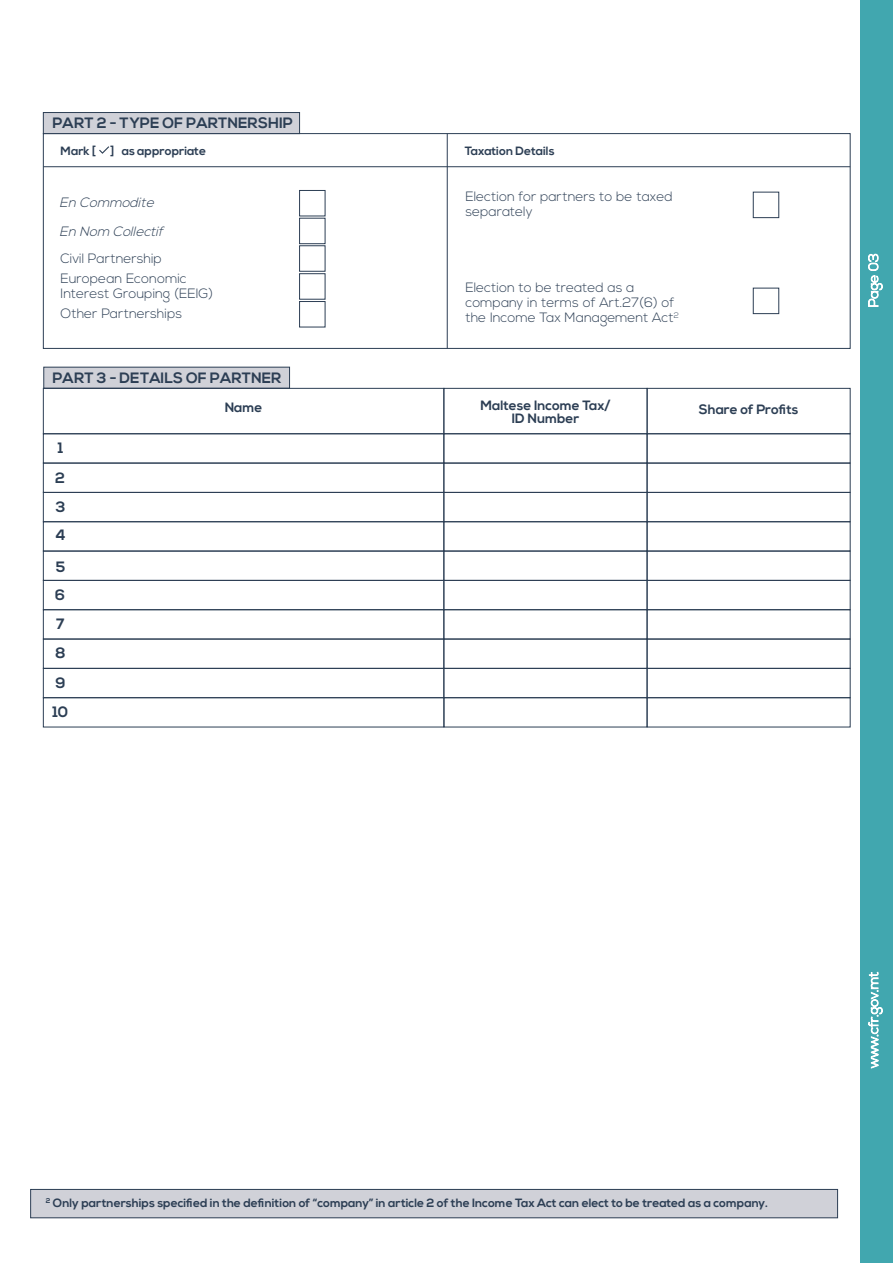
<style>
.page{position:relative;width:893px;height:1263px;background:#fff}
.page>*{position:absolute;margin:0;border:0;box-sizing:border-box;transform-origin:0 0}
.t1{font:15px/29.4px "Nexa Bold MLT";color:#2c3e54}
.t2{font:13.5px/15px "Nexa Light MLT";color:#2c3e54}
.t3{font:13.5px/13.5px "Nexa Bold MLT";color:#2c3e54;text-align:center}
.t4{font:13.5px/28.2px "Nexa Light Italic MLT";color:#2c3e54}
.t5{font:12px "Nexa Bold MLT";color:#2c3e54}
</style>
<div class="page">
<div style="left:860px;top:0;width:33px;height:1263px;background:#41a7af"></div>
<div style="left:31px;top:1189px;width:807px;height:29px;background:#d0d1d8"></div>
<div style="left:31px;top:1189px;width:807px;height:29px;border:1px solid #2c3e54"></div>
<div style="left:43px;top:133px;width:807px;height:216px;border:1px solid #2c3e54"></div>
<svg style="left:43px;top:112px;width:257px;height:22px"></svg>
<div style="left:44px;top:367px;width:246px;height:21px;background:#d0d1d8"></div>
<div style="left:44px;top:367px;width:246px;height:21px;border:1px solid #2c3e54"></div>
<svg style="left:99px;top:146px;width:10px;height:8px"></svg>
<div style="left:444px;top:388px;width:203px;height:46px;border:1px solid #2c3e54"></div>
<div style="left:647px;top:388px;width:203px;height:46px;border:1px solid #2c3e54"></div>
<div style="left:43px;top:388px;width:401px;height:46px;border:1px solid #2c3e54"></div>
<div style="left:43px;top:463px;width:401px;height:30px;border:1px solid #2c3e54"></div>
<div style="left:43px;top:492px;width:401px;height:30px;border:1px solid #2c3e54"></div>
<div style="left:43px;top:521px;width:401px;height:30px;border:1px solid #2c3e54"></div>
<div style="left:444px;top:463px;width:203px;height:30px;border:1px solid #2c3e54"></div>
<div style="left:444px;top:492px;width:203px;height:30px;border:1px solid #2c3e54"></div>
<div style="left:444px;top:521px;width:203px;height:30px;border:1px solid #2c3e54"></div>
<div style="left:647px;top:463px;width:203px;height:30px;border:1px solid #2c3e54"></div>
<div style="left:647px;top:492px;width:203px;height:30px;border:1px solid #2c3e54"></div>
<div style="left:647px;top:521px;width:203px;height:30px;border:1px solid #2c3e54"></div>
<div style="left:43px;top:551px;width:401px;height:30px;border:1px solid #2c3e54"></div>
<div style="left:43px;top:580px;width:401px;height:30px;border:1px solid #2c3e54"></div>
<div style="left:43px;top:609px;width:401px;height:30px;border:1px solid #2c3e54"></div>
<div style="left:43px;top:639px;width:401px;height:29px;border:1px solid #2c3e54"></div>
<div style="left:444px;top:551px;width:203px;height:30px;border:1px solid #2c3e54"></div>
<div style="left:444px;top:580px;width:203px;height:30px;border:1px solid #2c3e54"></div>
<div style="left:444px;top:609px;width:203px;height:30px;border:1px solid #2c3e54"></div>
<div style="left:444px;top:639px;width:203px;height:29px;border:1px solid #2c3e54"></div>
<div style="left:647px;top:551px;width:203px;height:30px;border:1px solid #2c3e54"></div>
<div style="left:647px;top:580px;width:203px;height:30px;border:1px solid #2c3e54"></div>
<div style="left:647px;top:609px;width:203px;height:30px;border:1px solid #2c3e54"></div>
<div style="left:647px;top:639px;width:203px;height:29px;border:1px solid #2c3e54"></div>
<div style="left:43px;top:668px;width:401px;height:30px;border:1px solid #2c3e54"></div>
<div style="left:43px;top:697px;width:401px;height:30px;border:1px solid #2c3e54"></div>
<div style="left:444px;top:668px;width:203px;height:30px;border:1px solid #2c3e54"></div>
<div style="left:444px;top:697px;width:203px;height:30px;border:1px solid #2c3e54"></div>
<div style="left:647px;top:668px;width:203px;height:30px;border:1px solid #2c3e54"></div>
<div style="left:647px;top:697px;width:203px;height:30px;border:1px solid #2c3e54"></div>
<div style="left:299px;top:190px;width:26px;height:26px;border:1px solid #2c3e54"></div>
<div style="left:299px;top:218px;width:26px;height:26px;border:1px solid #2c3e54"></div>
<div style="left:753px;top:192px;width:26px;height:26px;border:1px solid #2c3e54"></div>
<div style="left:753px;top:288px;width:26px;height:26px;border:1px solid #2c3e54"></div>
<div style="left:299px;top:273px;width:26px;height:26px;border:1px solid #2c3e54"></div>
<div style="left:299px;top:301px;width:26px;height:26px;border:1px solid #2c3e54"></div>
<hr style="left:447px;top:134px;width:1px;height:214px;background:#2c3e54">
<hr style="left:43px;top:166px;width:807px;height:1px;background:#2c3e54">
<svg style="left:868px;top:254px;width:15px;height:53px"></svg>
<svg style="left:868px;top:972px;width:15px;height:96px"></svg>
<p class="t1" style="left:52px;top:109px;width:242px">PART 2 - TYPE OF PARTNERSHIP</p>
<p class="t5" style="left:61px;top:144px;width:147px">Mark [ ] as appropriate</p>
<p class="t5" style="left:465px;top:144px;width:91px">Taxation Details</p>
<p class="t4" style="left:61px;top:189px;width:105px">En Commodite<br>En Nom Collectif</p>
<p class="t2" style="left:61px;top:249px;width:128px;line-height:20px">Civil Partnership<br>European Economic</p>
<p class="t2" style="left:61px;top:284px;width:154px;line-height:20.2px">Interest Grouping (EEIG)<br>Other Partnerships</p>
<p class="t1" style="left:52px;top:363px;width:230px">PART 3 - DETAILS OF PARTNER</p>
<p class="t2" style="left:465px;top:189px;width:209px">Election for partners to be taxed separately</p>
<p class="t2" style="left:465px;top:281px;width:215px">Election to be treated as a company in terms of Art.27(6) of the Income Tax Management Act<sup>2</sup></p>
<p class="t1" style="left:55px;top:434px;width:12px">1<br>2<br>3</p>
<p class="t1" style="left:55px;top:519px;width:12px;line-height:31.8px">4<br>5</p>
<p class="t1" style="left:55px;top:581px;width:12px;line-height:28.8px;text-align:justify">6<br>7<br>8</p>
<p class="t1" style="left:52px;top:669px;width:17px">9<br>10</p>
<p class="t3" style="left:225px;top:401px;width:39px">Name</p>
<p class="t3" style="left:480px;top:399px;width:132px">Maltese Income Tax/<br>ID Number</p>
<p class="t3" style="left:699px;top:403px;width:101px">Share of Profits</p>
<p class="t5" style="left:46px;top:1196px;width:724px"><sup>2</sup> Only partnerships specified in the definition of “company” in article 2 of the Income Tax Act can elect to be treated as a company.</p>
</div>
